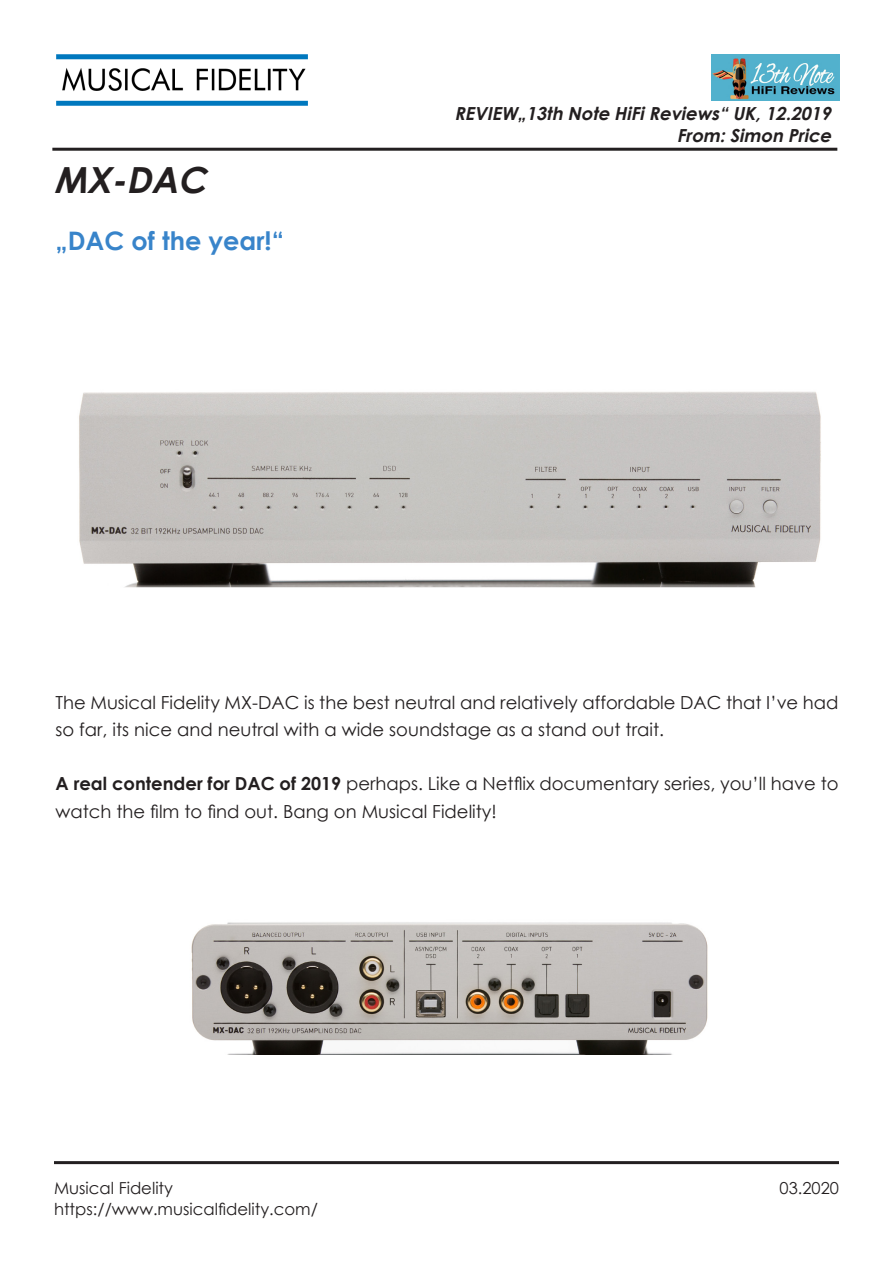
<style>
.page{position:relative;width:893px;height:1263px;background:#fff}
.page>*{position:absolute;margin:0;border:0;box-sizing:border-box;transform-origin:0 0}
.t1{font:italic 700 36px "Century Gothic";color:#231f20}
.t2{font:700 25.5px "Century Gothic";color:#3884ca}
.t3{font:18px/27px "Century Gothic";color:#231f20}
.t4{font:italic 700 18px/21.6px "Century Gothic";color:#231f20;text-align:right}
.t5{font:16.5px "Century Gothic";color:#231f20}
.s1{font-weight:700}
</style>
<div class="page">
<img style="left:57px;top:55px;width:251px;height:50px">
<hr style="left:52px;top:148px;width:785px;height:3px;background:#231f20">
<hr style="left:54px;top:1161px;width:785px;height:3px;background:#231f20">
<img style="left:711px;top:54px;width:128px;height:47px">
<img style="left:79px;top:391px;width:742px;height:196px">
<img style="left:191px;top:922px;width:517px;height:133px">
<h1 class="t1" style="left:54px;top:157px;width:162px">MX-DAC</h1>
<h2 class="t2" style="left:56px;top:225px;width:230px">„DAC of the year!“</h2>
<p class="t4" style="left:454px;top:102px;width:382px">REVIEW„13th Note HiFiReviews“ UK,12.2019<br>From:Simon Price</p>
<p class="t3" style="left:56px;top:688px;width:784px">The Musical Fidelity MX-DAC is the best neutral and relatively affordable DAC that I’ve had so far, its nice and neutral with a wide soundstage as a stand out trait.</p>
<p class="t3" style="left:56px;top:769px;width:785px;line-height:28.5px"><span class="s1">A real contender for DAC of 2019</span> perhaps. Like a Netflix documentary series, you’ll have to watch the film to find out. Bang on Musical Fidelity!</p>
<p class="t5" style="left:54px;top:1176px;width:121px">Musical Fidelity</p>
<p class="t5" style="left:779px;top:1176px;width:61px">03.2020</p>
<p class="t5" style="left:54px;top:1197px;width:265px">https://www.musicalfidelity.com/</p>
</div>
